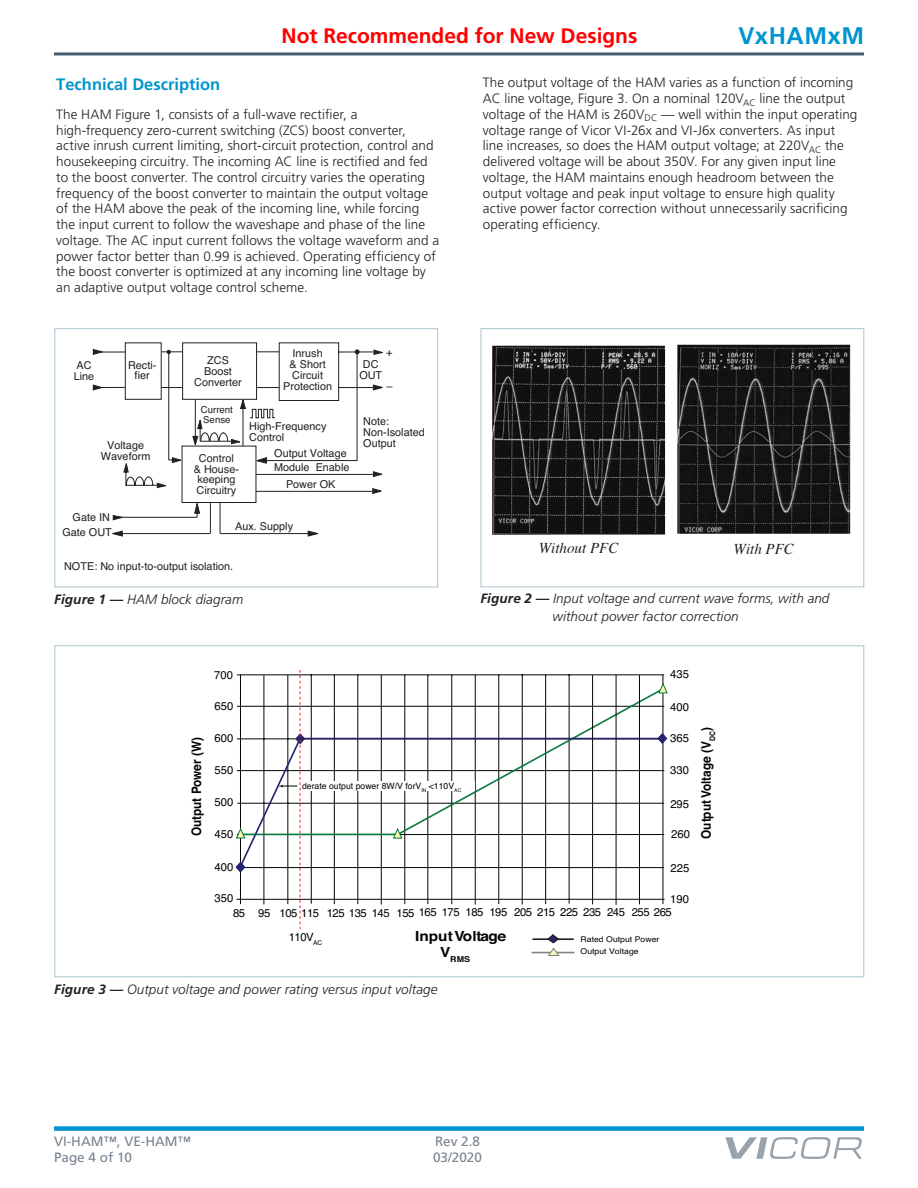
<style>
.page{position:relative;width:918px;height:1188px;background:#fff}
.page>*{position:absolute;margin:0;border:0;box-sizing:border-box;transform-origin:0 0}
.t1{font:700 24px "Frutiger";letter-spacing:.02em;color:#0095ce}
.t2{font:700 21px "Frutiger";color:#f00}
.t3{font:700 16.5px "Frutiger";color:#0095ce}
.t4{font:italic 15px "Times";color:#231f20}
.t5{font:700 13.95px "Helvetica";color:#040503;scale:1.1 1}
.t6{font:300 13.5px/15.8px "Frutiger";letter-spacing:.005em;color:#231f20}
.t7{font:italic 300 13.5px/18px "Frutiger";letter-spacing:.005em;color:#231f20}
.t8{font:13.5px "Frutiger";color:#78838e}
.t9{font:700 13.05px "Helvetica";color:#040503;scale:.91 1}
.t10{font:11.25px/24.5px "Helvetica";letter-spacing:-.04em;color:#040503}
.t11{font:10.8px/10.8px "Helvetica";color:#231f20;text-align:center}
.t12{font:9.6px/9.6px "Helvetica";color:#231f20}
.t13{font:8.7px "Helvetica";color:#040503}
.t14{font:700 8.1px "Helvetica";color:#040503;scale:1.1 1}
.t15{font:7.95px/11.9px "Helvetica";color:#040503;scale:1.1 1}
.s1{font-weight:700}
</style>
<div class="page">
<div style="left:54px;top:1126px;width:810px;height:5px;background:#0095ce"></div>
<svg style="left:725px;top:1137px;width:137px;height:22px"></svg>
<hr style="left:54px;top:52px;width:810px;height:3px;background:#435b6d">
<div style="left:481px;top:328px;width:383px;height:259px;border:1px solid #a8c4cc"></div>
<svg style="left:92px;top:342px;width:291px;height:195px"></svg>
<div style="left:54px;top:328px;width:384px;height:259px;border:1px solid #a8c4cc"></div>
<img style="left:492px;top:346px;width:173px;height:189px">
<img style="left:677px;top:345px;width:173px;height:189px">
<hr style="left:237px;top:739px;width:427px;height:1px;background:#040503">
<hr style="left:237px;top:770px;width:427px;height:1px;background:#040503">
<hr style="left:264px;top:676px;width:1px;height:228px;background:#040503">
<hr style="left:533px;top:938px;width:41px;height:2px;background:#231f20">
<hr style="left:533px;top:952px;width:41px;height:1px;background:#818386">
<svg style="left:546px;top:934px;width:14px;height:22px"></svg>
<hr style="left:237px;top:899px;width:332px;height:1px;background:#040503">
<hr style="left:237px;top:706px;width:427px;height:1px;background:#040503">
<hr style="left:237px;top:675px;width:427px;height:1px;background:#040503">
<hr style="left:240px;top:675px;width:1px;height:229px;background:#040503">
<hr style="left:311px;top:675px;width:1px;height:228px;background:#040503">
<hr style="left:334px;top:675px;width:1px;height:229px;background:#040503">
<hr style="left:358px;top:675px;width:1px;height:229px;background:#040503">
<hr style="left:381px;top:676px;width:1px;height:228px;background:#040503">
<hr style="left:405px;top:675px;width:1px;height:229px;background:#040503">
<hr style="left:428px;top:675px;width:1px;height:229px;background:#040503">
<hr style="left:452px;top:675px;width:1px;height:229px;background:#040503">
<hr style="left:475px;top:676px;width:1px;height:228px;background:#040503">
<hr style="left:498px;top:675px;width:1px;height:229px;background:#040503">
<hr style="left:522px;top:675px;width:1px;height:229px;background:#040503">
<hr style="left:545px;top:675px;width:1px;height:229px;background:#040503">
<hr style="left:569px;top:675px;width:1px;height:228px;background:#040503">
<hr style="left:569px;top:899px;width:95px;height:1px;background:#040503">
<svg style="left:238px;top:687px;width:427px;height:49px"></svg>
<svg style="left:238px;top:736px;width:427px;height:133px"></svg>
<svg style="left:235px;top:861px;width:11px;height:12px"></svg>
<svg style="left:235px;top:828px;width:11px;height:11px"></svg>
<hr style="left:592px;top:676px;width:1px;height:228px;background:#040503">
<hr style="left:616px;top:675px;width:1px;height:229px;background:#040503">
<hr style="left:639px;top:676px;width:1px;height:228px;background:#040503">
<hr style="left:663px;top:675px;width:1px;height:228px;background:#040503">
<svg style="left:658px;top:683px;width:10px;height:11px"></svg>
<svg style="left:656px;top:732px;width:11px;height:13px"></svg>
<svg style="left:278px;top:670px;width:28px;height:259px"></svg>
<div style="left:302px;top:781px;width:173px;height:10px;background:#fff"></div>
<h2 class="t2" style="left:282px;top:23px;width:357px">Not Recommended for New Designs</h2>
<h1 class="t1" style="left:738px;top:21px;width:127px">VxHAMxM</h1>
<p class="t3" style="left:56px;top:74px;width:166px">Technical Description</p>
<p class="t6" style="left:56px;top:106px;width:384px">The HAM Figure 1, consists of a full-wave rectifier, a high-frequency zero-current switching (ZCS) boost converter, active inrush current limiting, short-circuit protection, control and housekeeping circuitry. The incoming AC line is rectified and fed to the boost converter. The control circuitry varies the operating frequency of the boost converter to maintain the output voltage of the HAM above the peak of the incoming line, while forcing the input current to follow the waveshape and phase of the line voltage. The AC input current follows the voltage waveform and a power factor better than 0.99 is achieved. Operating efficiency of the boost converter is optimized at any incoming line voltage by an adaptive output voltage control scheme.</p>
<p class="t11" style="left:74px;top:360px;width:22px;text-align:left">AC<br>Line</p>
<p class="t11" style="left:128px;top:360px;width:30px">Recti&shy;fier</p>
<p class="t11" style="left:101px;top:440px;width:51px">Voltage<br>Waveform</p>
<p class="t11" style="left:62px;top:510px;width:51px;line-height:15px;text-align:right">Gate IN<br>Gate OUT</p>
<p class="t11" style="left:194px;top:355px;width:49px">ZCS<br>Boost<br>Converter</p>
<p class="t11" style="left:283px;top:349px;width:50px">Inrush<br>&amp; Short<br>Circuit<br>Protection</p>
<p class="t11" style="left:249px;top:422px;width:79px;text-align:left">High-Frequency<br>Control</p>
<p class="t12" style="left:201px;top:405px;width:34px">Current<br>Sense</p>
<p class="t11" style="left:194px;top:453px;width:47px">Control<br>&amp; House&shy;keeping<br>Circuitry</p>
<p class="t11" style="left:274px;top:446px;width:77px;line-height:14.7px;text-align:left">Output Voltage<br>Module Enable</p>
<p class="t11" style="left:286px;top:479px;width:51px">Power OK</p>
<p class="t11" style="left:235px;top:521px;width:59px">Aux. Supply</p>
<p class="t11" style="left:64px;top:561px;width:171px">NOTE: No input-to-output isolation.</p>
<p class="t11" style="left:386px;top:347px;width:8px">+</p>
<p class="t11" style="left:386px;top:382px;width:8px">–</p>
<p class="t11" style="left:359px;top:360px;width:24px">DC<br>OUT</p>
<p class="t11" style="left:363px;top:416px;width:63px;text-align:left">Note:<br>Non-Isolated<br>Output</p>
<p class="t6" style="left:483px;top:75px;width:376px">The output voltage of the HAM varies as a function of incoming AC line voltage, Figure 3. On a nominal 120V<sub>AC</sub> line the output voltage of the HAM is 260V<sub>DC</sub> — well within the input operating voltage range of Vicor VI-26x and VI-J6x converters. As input line increases, so does the HAM output voltage; at 220V<sub>AC</sub> the delivered voltage will be about 350V. For any given input line voltage, the HAM maintains enough headroom between the output voltage and peak input voltage to ensure high quality active power factor correction without unnecessarily sacrificing operating efficiency.</p>
<p class="t4" style="left:539px;top:535px;width:81px">Without PFC</p>
<p class="t4" style="left:734px;top:535px;width:62px">With PFC</p>
<p class="t7" style="left:54px;top:590px;width:190px"><span class="s1">Figure 1 —</span> HAM block diagram</p>
<p class="t7" style="left:552px;top:589px;width:279px;text-indent:-72px"><span class="s1">Figure 2 —</span> Input voltage and current wave forms, with and without power factor correction</p>
<p class="t10" style="left:214px;top:663px;width:20px">700</p>
<p class="t10" style="left:670px;top:662px;width:20px">435</p>
<p class="t10" style="left:215px;top:694px;width:20px">650</p>
<p class="t10" style="left:670px;top:695px;width:20px">400</p>
<p class="t10" style="left:670px;top:726px;width:20px">365</p>
<p class="t9" style="left:186px;top:836px;width:110px;rotate:-90deg">Output Power (W)</p>
<p class="t9" style="left:696px;top:839px;width:124px;rotate:-90deg">Output Voltage (V<sub>DC</sub>)</p>
<p class="t10" style="left:215px;top:726px;width:20px">600</p>
<p class="t10" style="left:215px;top:758px;width:20px">550</p>
<p class="t10" style="left:670px;top:758px;width:20px">330</p>
<p class="t13" style="left:302px;top:779px;width:161px">derate output power 8W/V forV<sub>IN</sub> &lt;110V<sub>AC</sub></p>
<p class="t10" style="left:215px;top:791px;width:20px">500</p>
<p class="t10" style="left:670px;top:792px;width:20px">295</p>
<p class="t10" style="left:215px;top:822px;width:20px">450</p>
<p class="t10" style="left:671px;top:822px;width:20px">260</p>
<p class="t10" style="left:215px;top:855px;width:20px">400</p>
<p class="t10" style="left:215px;top:886px;width:20px">350</p>
<p class="t10" style="left:233px;top:901px;width:14px">85</p>
<p class="t10" style="left:670px;top:857px;width:20px">225</p>
<p class="t10" style="left:289px;top:901px;width:385px;text-indent:-30px">95 105 115 125 135 145 155 165 175 185 195 205 215 225 235 245 255 265<br>110V<sub>AC</sub></p>
<p class="t10" style="left:670px;top:887px;width:20px">190</p>
<p class="t5" style="left:415px;top:925px;width:84px">Input Voltage</p>
<p class="t14" style="left:440px;top:952px;width:29px"><sup>V</sup>RMS</p>
<p class="t15" style="left:581px;top:934px;width:73px">Rated Output Power<br>Output Voltage</p>
<p class="t7" style="left:54px;top:980px;width:385px"><span class="s1">Figure 3 —</span> Output voltage and power rating versus input voltage</p>
<p class="t8" style="left:54px;top:1133px;width:138px">VI-HAM™, VE-HAM™</p>
<p class="t8" style="left:435px;top:1133px;width:47px">Rev 2.8</p>
<p class="t8" style="left:54px;top:1150px;width:80px">Page 4 of 10</p>
<p class="t8" style="left:433px;top:1150px;width:50px">03/2020</p>
</div>
